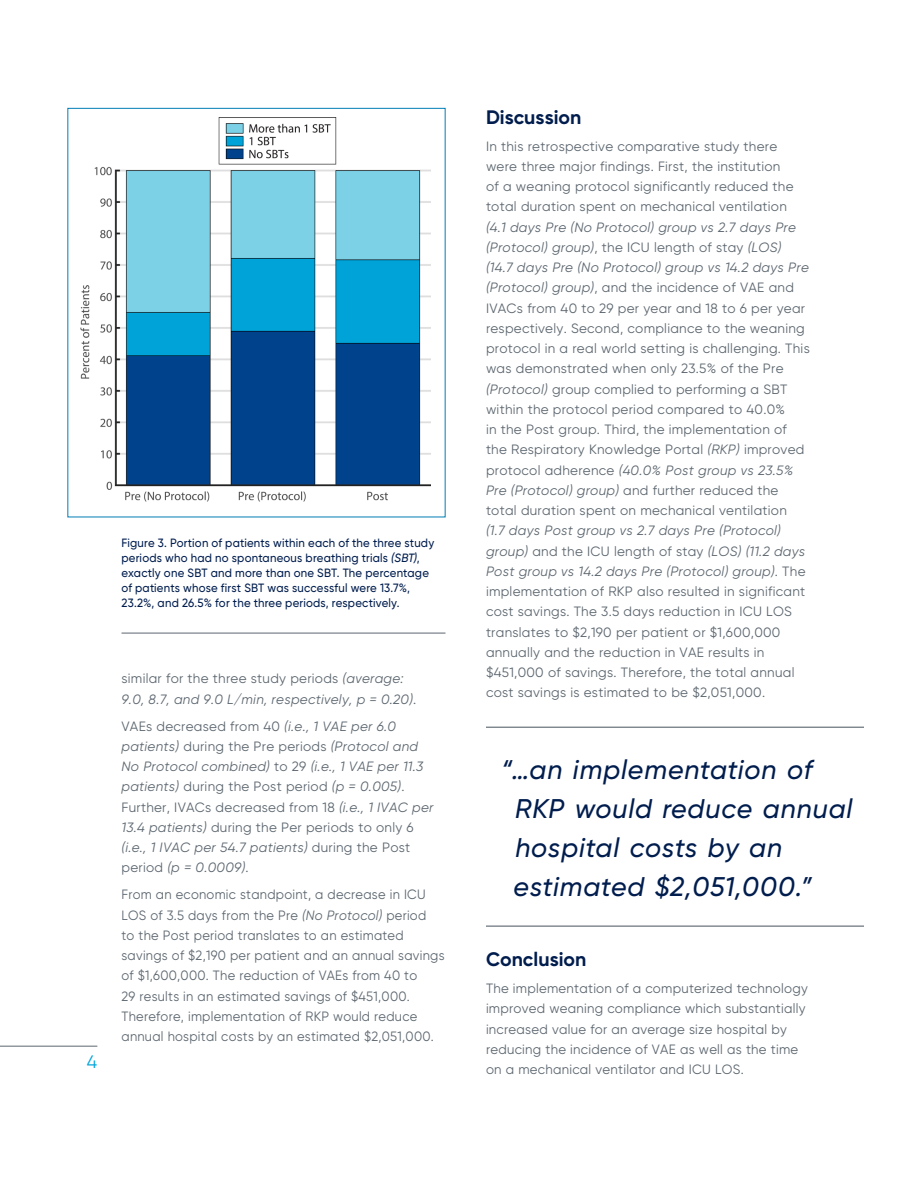
<style>
.page{position:relative;width:918px;height:1188px;background:#fff}
.page>*{position:absolute;margin:0;border:0;box-sizing:border-box;transform-origin:0 0}
.Quote_1_GIlroy_Mediu{font:italic 500 27px/39px "Gilroy";letter-spacing:.03em;color:#001d4e}
.Subhead_13_15{font:700 19.5px "Gilroy";color:#001d4e}
.t1{font:18px "Gilroy";color:#00a5da}
.Body_text_9_13{font:13.5px/20.2px "Gilroy";letter-spacing:.02em;color:#5c666f}
.Body_text_9_13-2{font:italic 13.5px/20.2px "Gilroy";letter-spacing:.02em;color:#5c666f}
.Body_text_9_13-3{font:13.5px/20.2px "Gilroy";letter-spacing:.02em;color:#5c666f;scale:.96 1}
.Caption_9_11_289{font:500 12px/15px "Gilroy";letter-spacing:.015em;color:#001d4e;scale:.95 1}
.s1{font-style:italic}
.s2{font-style:normal}
.s3{font-style:normal;color:#fff}
</style>
<div class="page">
<hr style="left:0;top:1046px;width:97px;height:1px;background:#5c666f">
<img style="left:80px;top:118px;width:350px;height:384px">
<hr style="left:122px;top:633px;width:324px;height:1px;background:#5c666f">
<hr style="left:486px;top:727px;width:378px;height:1px;background:#5c666f">
<hr style="left:486px;top:926px;width:378px;height:1px;background:#5c666f">
<p class="Caption_9_11_289" style="left:122px;top:535px;width:331px">Figure 3. Portion of patients within each of the three study periods who had no spontaneous breathing trials <span class="s1">(SBT)</span>, exactly one SBT and more than one SBT. The percentage of patients whose first SBT was successful were 13.7%, 23.2%, and 26.5% for the three periods, respectively.</p>
<h3 class="t1" style="left:87px;top:1050px;width:12px">4</h3>
<p class="Body_text_9_13-2" style="left:122px;top:668px;width:296px"><span class="s2">similar for the three study periods</span> (average:<br>9.0, 8.7, and 9.0 L/min, respectively, p = 0.20)<span class="s2">.</span></p>
<p class="Body_text_9_13-2" style="left:122px;top:716px;width:313px"><span class="s2">VAEs decreased from 40</span> (i.e., 1 VAE per 6.0 patients) <span class="s2">during the Pre periods</span> (Protocol and No Protocol combined) <span class="s2">to 29</span> (i.e., 1 VAE per 11.3 patients) <span class="s2">during the Post period</span> (p = 0.005)<span class="s2">.<br>Further, IVACs decreased from 18</span> (i.e., 1 IVAC per 13.4 patients) <span class="s2">during the Per periods to only 6 </span>(i.e., 1 IVAC per 54.7 patients) <span class="s2">during the Post period</span> (p = 0.0009)<span class="s2">.</span></p>
<p class="Body_text_9_13-3" style="left:122px;top:884px;width:338px">From an economic standpoint, a decrease in ICU LOS of 3.5 days from the Pre <span class="s1">(No Protocol)</span> period<br>to the Post period translates to an estimated savings of $2,190 per patient and an annual savings of $1,600,000. The reduction of VAEs from 40 to<br>29 results in an estimated savings of $451,000.<br>Therefore, implementation of RKP would reduce annual hospital costs by an estimated $2,051,000.</p>
<p class="Subhead_13_15" style="left:486px;top:105px;width:97px">Discussion</p>
<p class="Body_text_9_13" style="left:486px;top:136px;width:325px">In this retrospective comparative study there were three major findings. First, the institution<br>of a weaning protocol significantly reduced the total duration spent on mechanical ventilation <span class="s1">(4.1 days Pre (No Protocol) group vs 2.7 days Pre (Protocol) group)</span>, the ICU length of stay <span class="s1">(LOS) (14.7 days Pre (No Protocol) group vs 14.2 days Pre (Protocol) group)</span>, and the incidence of VAE and IVACs from 40 to 29 per year and 18 to 6 per year respectively. Second, compliance to the weaning protocol in a real world setting is challenging. This was demonstrated when only 23.5% of the Pre <span class="s1">(Protocol)</span> group complied to performing a SBT within the protocol period compared to 40.0%<br>in the Post group. Third, the implementation of the Respiratory Knowledge Portal <span class="s1">(RKP)</span> improved protocol adherence <span class="s1">(40.0% Post group vs 23.5% Pre (Protocol) group)</span> and further reduced the total duration spent on mechanical ventilation<br><span class="s1">(1.7 days Post group vs 2.7 days Pre (Protocol) group)</span> and the ICU length of stay <span class="s1">(LOS) (11.2 days Post group vs 14.2 days Pre (Protocol) group)</span>. The implementation of RKP also resulted in significant cost savings. The 3.5 days reduction in ICU LOS translates to $2,190 per patient or $1,600,000 annually and the reduction in VAE results in $451,000 of savings. Therefore, the total annual cost savings is estimated to be $2,051,000.</p>
<p class="Quote_1_GIlroy_Mediu" style="left:513px;top:750px;width:341px;text-indent:-12px">“…an implementation of<br>RKP would reduce annual hospital costs by an estimated $2,051,000.”<span class="s3">m</span></p>
<p class="Subhead_13_15" style="left:486px;top:947px;width:102px">Conclusion</p>
<p class="Body_text_9_13" style="left:486px;top:978px;width:323px">The implementation of a computerized technology improved weaning compliance which substantially increased value for an average size hospital by reducing the incidence of VAE as well as the time on a mechanical ventilator and ICU LOS.</p>
</div>
